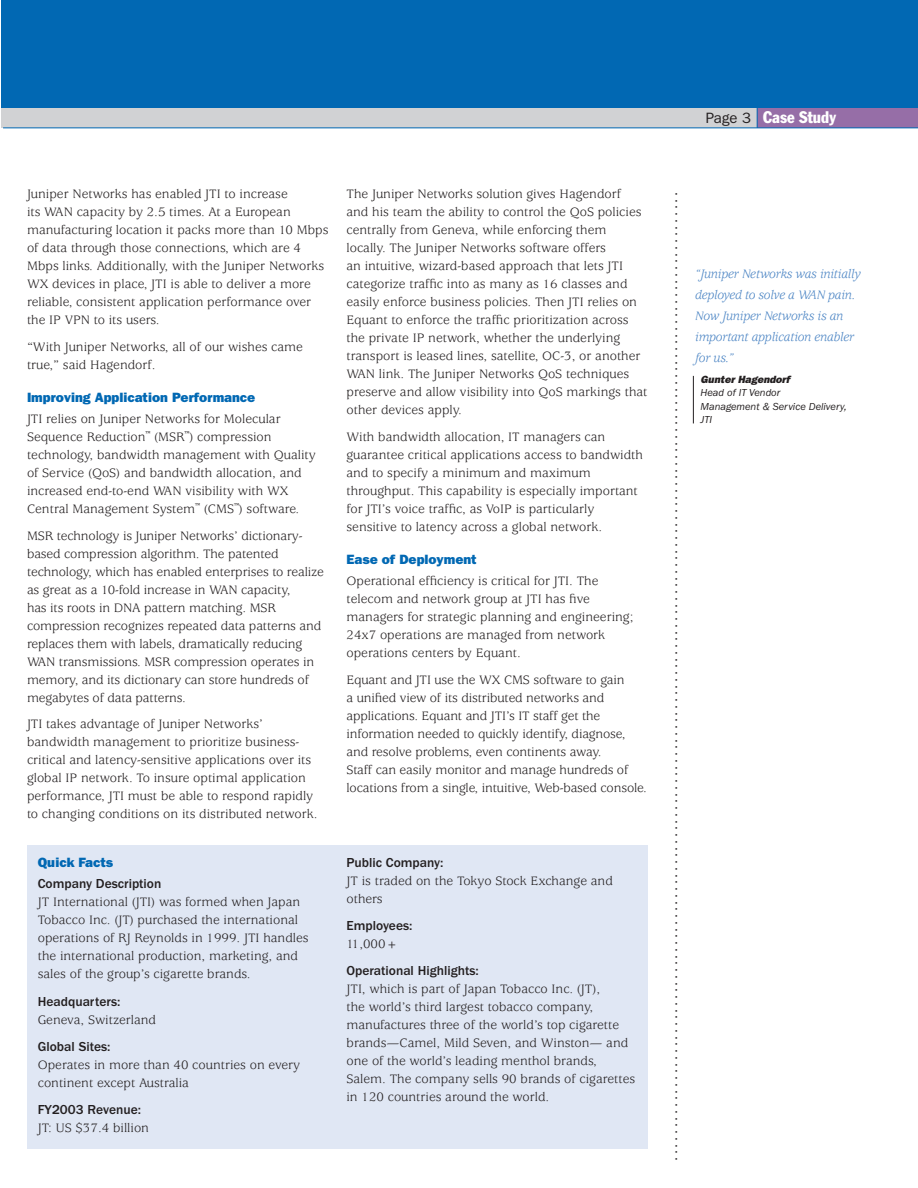
<style>
.page{position:relative;width:918px;height:1188px;background:#fff}
.page>*{position:absolute;margin:0;border:0;box-sizing:border-box;transform-origin:0 0}
.t1{font:condensed 16.5px "Franklin Gothic";color:#fff}
.t2{font:15px "Franklin Gothic";color:#231f20}
.BodyText{font:13.5px/18px "Usherwood";color:#231f20}
.BodyText-2{font:13.5px "Franklin Gothic";color:#231f20}
.Pull_Quote{font:italic 13.5px/21px "Usherwood";letter-spacing:-.02em;color:#4c85c4}
.SubHeads{font:500 13.5px "Franklin Gothic";color:#231f20}
.Heads{font:800 13.5px "Franklin Gothic";color:#0168b3}
.t3{font:italic 10.5px/13.5px "Franklin Gothic";color:#231f20}
.t4{font:italic 800 10.5px "Franklin Gothic";color:#231f20}
</style>
<div class="page">
<div style="left:1px;top:98px;width:917px;height:30px;background:#d1d2d4"></div>
<div style="left:757px;top:108px;width:161px;height:20px;background:#966ea7"></div>
<div style="left:1px;top:0;width:917px;height:108px;background:#0168b3"></div>
<svg style="left:757px;top:108px;width:1px;height:20px"></svg>
<hr style="left:3px;top:128px;width:915px;height:1px;background:#0168b3">
<hr style="left:693px;top:376px;width:1px;height:47px;background:#231f20">
<div style="left:27px;top:846px;width:621px;height:303px;background:#e0e7f4"></div>
<p class="BodyText" style="left:27px;top:186px;width:303px">Juniper Networks has enabled JTI to increase<br>its WAN capacity by 2.5 times. At a European manufacturing location it packs more than 10 Mbps of data through those connections, which are 4<br>Mbps links. Additionally, with the Juniper Networks WX devices in place, JTI is able to deliver a more reliable, consistent application performance over the IP VPN to its users.</p>
<p class="BodyText" style="left:27px;top:338px;width:278px">“With Juniper Networks, all of our wishes came true,” said Hagendorf.</p>
<p class="Heads" style="left:27px;top:389px;width:230px">Improving Application Performance</p>
<p class="BodyText" style="left:27px;top:410px;width:290px">JTI relies on Juniper Networks for Molecular Sequence Reduction<sup>™</sup> (MSR<sup>™</sup>) compression technology, bandwidth management with Quality of Service (QoS) and bandwidth allocation, and increased end-to-end WAN visibility with WX Central Management System<sup>™</sup> (CMS<sup>™</sup>) software.</p>
<p class="BodyText" style="left:27px;top:527px;width:298px">MSR technology is Juniper Networks’ dictionary&shy;based compression algorithm. The patented technology, which has enabled enterprises to realize as great as a 10-fold increase in WAN capacity,<br>has its roots in DNA pattern matching. MSR compression recognizes repeated data patterns and replaces them with labels, dramatically reducing WAN transmissions. MSR compression operates in memory, and its dictionary can store hundreds of megabytes of data patterns.</p>
<p class="BodyText" style="left:27px;top:716px;width:292px">JTI takes advantage of Juniper Networks’ bandwidth management to prioritize business&shy;critical and latency-sensitive applications over its global IP network. To insure optimal application performance, JTI must be able to respond rapidly to changing conditions on its distributed network.</p>
<p class="Heads" style="left:38px;top:854px;width:77px">Quick Facts</p>
<p class="SubHeads" style="left:38px;top:876px;width:125px">Company Description</p>
<p class="BodyText" style="left:38px;top:894px;width:272px">JT International (JTI) was formed when Japan Tobacco Inc. (JT) purchased the international operations of RJ Reynolds in 1999. JTI handles the international production, marketing, and sales of the group’s cigarette brands.</p>
<p class="SubHeads" style="left:38px;top:994px;width:84px">Headquarters:</p>
<p class="BodyText" style="left:38px;top:1011px;width:120px">Geneva, Switzerland</p>
<p class="SubHeads" style="left:38px;top:1039px;width:74px">Global Sites:</p>
<p class="BodyText" style="left:38px;top:1056px;width:264px">Operates in more than 40 countries on every continent except Australia</p>
<p class="SubHeads" style="left:38px;top:1102px;width:105px">FY2003 Revenue:</p>
<p class="BodyText" style="left:38px;top:1120px;width:113px">JT: US $37.4 billion</p>
<p class="BodyText" style="left:346px;top:186px;width:303px">The Juniper Networks solution gives Hagendorf<br>and his team the ability to control the QoS policies centrally from Geneva, while enforcing them locally. The Juniper Networks software offers<br>an intuitive, wizard-based approach that lets JTI categorize traffic into as many as 16 classes and easily enforce business policies. Then JTI relies on Equant to enforce the traffic prioritization across the private IP network, whether the underlying transport is leased lines, satellite, OC-3, or another WAN link. The Juniper Networks QoS techniques preserve and allow visibility into QoS markings that other devices apply.</p>
<p class="BodyText" style="left:346px;top:428px;width:298px">With bandwidth allocation, IT managers can guarantee critical applications access to bandwidth and to specify a minimum and maximum throughput. This capability is especially important for JTI’s voice traffic, as VoIP is particularly sensitive to latency across a global network.</p>
<p class="Heads" style="left:346px;top:551px;width:132px">Ease of Deployment</p>
<p class="BodyText" style="left:346px;top:572px;width:288px">Operational efficiency is critical for JTI. The telecom and network group at JTI has five managers for strategic planning and engineering; 24x7 operations are managed from network operations centers by Equant.</p>
<p class="BodyText" style="left:346px;top:671px;width:302px">Equant and JTI use the WX CMS software to gain<br>a unified view of its distributed networks and applications. Equant and JTI’s IT staff get the information needed to quickly identify, diagnose, and resolve problems, even continents away.<br>Staff can easily monitor and manage hundreds of locations from a single, intuitive, Web-based console.</p>
<p class="SubHeads" style="left:346px;top:854px;width:98px">Public Company:</p>
<p class="BodyText" style="left:346px;top:872px;width:268px">JT is traded on the Tokyo Stock Exchange and others</p>
<p class="SubHeads" style="left:346px;top:918px;width:68px">Employees:</p>
<p class="BodyText" style="left:346px;top:935px;width:54px">11,000+</p>
<p class="SubHeads" style="left:346px;top:963px;width:134px">Operational Highlights:</p>
<p class="BodyText" style="left:346px;top:980px;width:290px">JTI, which is part of Japan Tobacco Inc. (JT),<br>the world’s third largest tobacco company, manufactures three of the world’s top cigarette brands—Camel, Mild Seven, and Winston— and one of the world’s leading menthol brands, Salem. The company sells 90 brands of cigarettes in 120 countries around the world.</p>
<p class="t2" style="left:706px;top:109px;width:47px">Page 3</p>
<p class="t1" style="left:763px;top:107px;width:75px">Case Study</p>
<p class="BodyText-2" style="left:665px;top:1161px;width:971px;rotate:-90deg">................................................................................................................................................</p>
<p class="Pull_Quote" style="left:695px;top:264px;width:167px">“Juniper Networks was initially deployed to solve a WAN pain.<br>Now Juniper Networks is an important application enabler for us.”</p>
<p class="t4" style="left:701px;top:373px;width:91px">Gunter Hagendorf</p>
<p class="t3" style="left:701px;top:386px;width:148px">Head of IT Vendor<br>Management &amp; Service Delivery,</p>
<p class="t3" style="left:701px;top:413px;width:13px">JTI</p>
</div>
